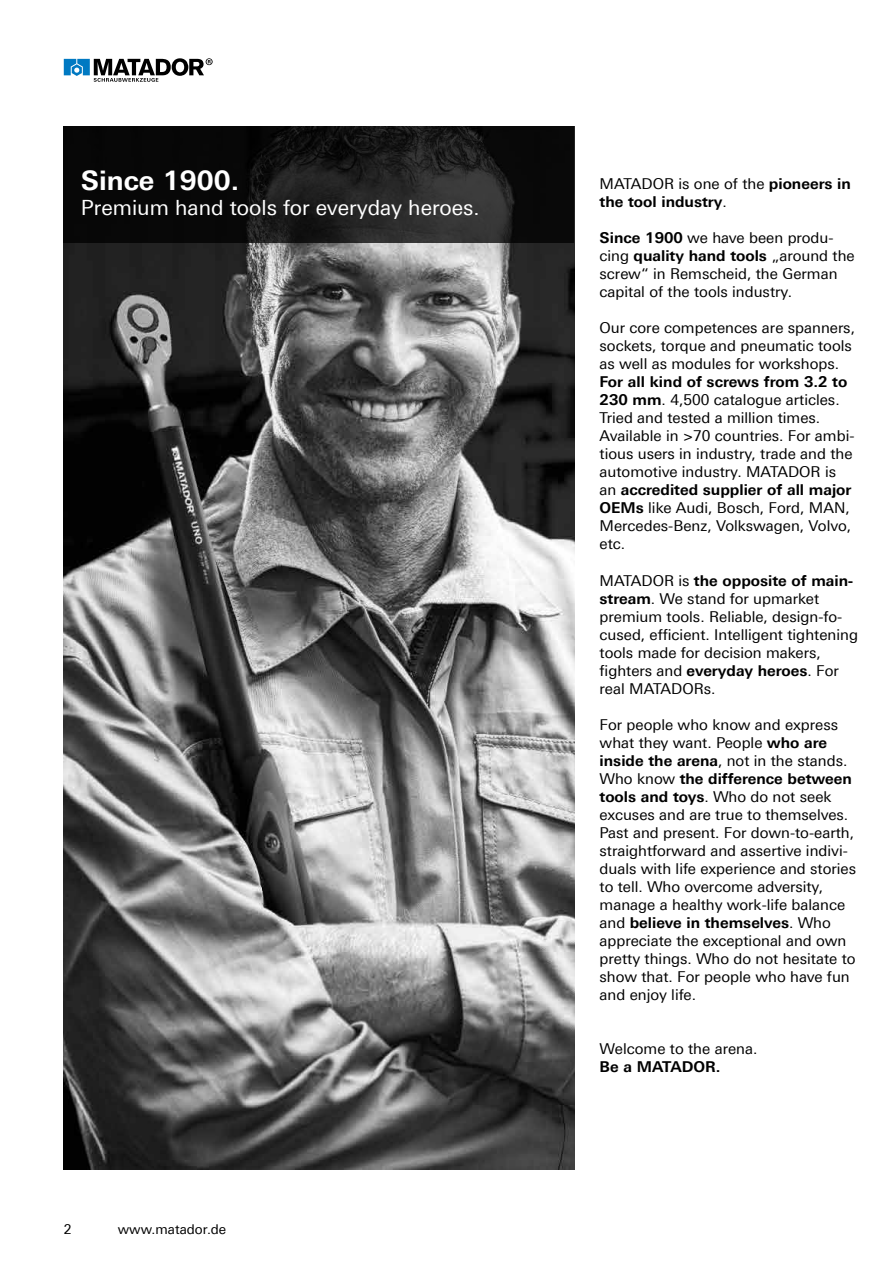
<style>
.page{position:relative;width:893px;height:1263px;background:#fff}
.page>*{position:absolute;margin:0;border:0;box-sizing:border-box;transform-origin:0 0}
.t1{font:700 27px "Linotype Univers 630";color:#fff}
.t2{font:21px "Linotype Univers 430";color:#fff}
.t3{font:15px/18px "Linotype Univers 430";color:#000}
.t4{font:700 15px "Linotype Univers 630";color:#000}
.t5{font:13.5px "Linotype Univers 430";color:#000}
.s1{font-family:"Linotype Univers 630";font-weight:700}
.s2{font-family:"Linotype Univers 430";font-weight:400}
</style>
<div class="page">
<svg style="left:64px;top:58px;width:149px;height:24px"></svg>
<img style="left:64px;top:242px;width:510px;height:927px">
<svg style="left:64px;top:126px;width:510px;height:116px;background:#141414"></svg>
<h1 class="t1" style="left:81px;top:164px;width:160px">Since 1900.</h1>
<h2 class="t2" style="left:81px;top:195px;width:400px">Premium hand tools for everyday heroes.</h2>
<p class="t5" style="left:64px;top:1221px;width:9px">2</p>
<p class="t5" style="left:118px;top:1221px;width:110px">www.matador.de</p>
<p class="t3" style="left:600px;top:175px;width:253px">MATADOR is one of the <span class="s1">pioneers in</span></p>
<p class="t4" style="left:600px;top:193px;width:129px">the tool industry<span class="s2">.</span></p>
<p class="t3" style="left:600px;top:229px;width:235px"><span class="s1">Since 1900</span> we have been produ-</p>
<p class="t4" style="left:600px;top:247px;width:257px"><span class="s2">cing</span> quality hand tools <span class="s2">„around the</span></p>
<p class="t3" style="left:600px;top:265px;width:239px">screw“ in Remscheid, the German capital of the tools industry.</p>
<p class="t3" style="left:600px;top:319px;width:257px">Our core competences are spanners, sockets, torque and pneumatic tools as well as modules for workshops.</p>
<p class="t4" style="left:600px;top:373px;width:249px">For all kind of screws from 3.2 to</p>
<p class="t3" style="left:600px;top:391px;width:256px"><span class="s1">230 mm</span>. 4,500 catalogue articles.<br>Tried and tested a million times.<br>Available in &gt;70 countries. For ambi&shy;tious users in industry, trade and the automotive industry. MATADOR is</p>
<p class="t4" style="left:600px;top:481px;width:253px"><span class="s2">an</span> accredited supplier of all major</p>
<p class="t3" style="left:600px;top:499px;width:253px;text-align:justify"><span class="s1">OEMs</span> like Audi, Bosch, Ford, MAN, Mercedes-Benz, Volkswagen, Volvo, etc.</p>
<p class="t4" style="left:600px;top:571px;width:255px"><span class="s2">MATADOR is</span> the opposite of main-</p>
<p class="t3" style="left:600px;top:589px;width:260px"><span class="s1">stream</span>. We stand for upmarket premium tools. Reliable, design-fo&shy;cused, efficient. Intelligent tightening tools made for decision makers, fighters and <span class="s1">everyday heroes</span>. For real MATADORs.</p>
<p class="t3" style="left:600px;top:715px;width:249px">For people who know and express what they want. People <span class="s1">who are inside the arena</span>, not in the stands.</p>
<p class="t4" style="left:600px;top:769px;width:254px"><span class="s2">Who know</span> the difference between</p>
<p class="t3" style="left:600px;top:787px;width:258px"><span class="s1">tools and toys</span>. Who do not seek excuses and are true to themselves.<br>Past and present. For down-to-earth, straightforward and assertive indivi&shy;duals with life experience and stories to tell. Who overcome adversity, manage a healthy work-life balance</p>
<p class="t4" style="left:600px;top:913px;width:233px"><span class="s2">and</span> believe in themselves<span class="s2">. Who</span></p>
<p class="t3" style="left:600px;top:931px;width:258px">appreciate the exceptional and own pretty things. Who do not hesitate to show that. For people who have fun and enjoy life.</p>
<p class="t3" style="left:600px;top:1039px;width:159px">Welcome to the arena.</p>
<p class="t4" style="left:600px;top:1057px;width:122px">Be a MATADOR.</p>
</div>
